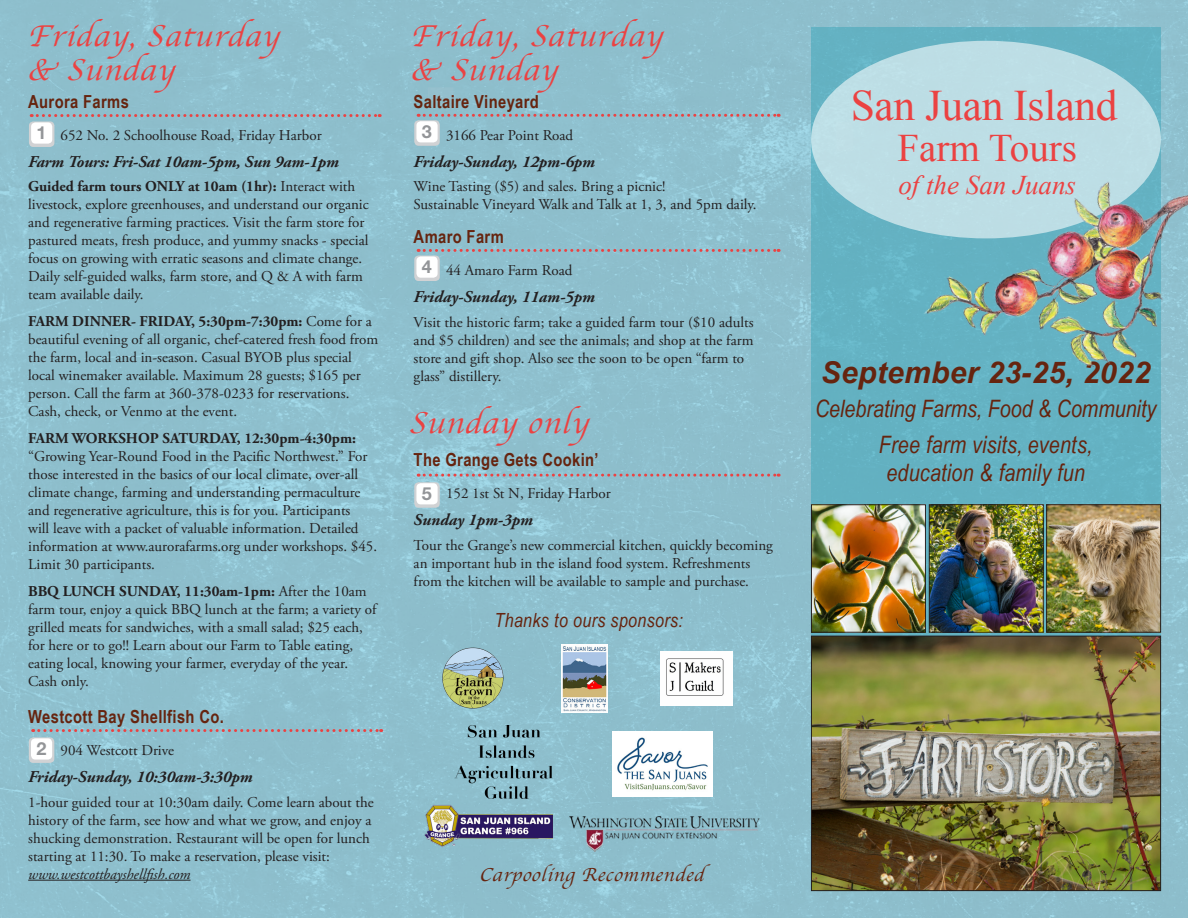
<style>
.page{position:relative;width:1188px;height:918px;background:#fff}
.page>*{position:absolute;margin:0;border:0;box-sizing:border-box;transform-origin:0 0}
.Bullet_Points{font:43.5px "Times New Roman";letter-spacing:-.01em;color:#eb4242}
.Bullet_Points-2{font:39px "Times New Roman";color:#eb4242}
.Bullet_Points-3{font:italic 31.5px/34.5px "Apple Chancery";letter-spacing:.04em;color:#eb4242}
.Bullet_Points-4{font:italic 700 30px "Arial";letter-spacing:.01em;color:#66240f}
.Bullet_Points-5{font:italic 27px "Times New Roman";color:#eb4242}
.Bullet_Points-6{font:italic 24px "Arial Narrow";letter-spacing:.01em;color:#66240f}
.Bullet_Points-7{font:italic 19.5px "Arial Narrow";letter-spacing:.02em;color:#66240f}
.Bullet_Points-8{font:italic 19.5px "Apple Chancery";color:#66240f}
.Bullet_Points-9{font:700 18px "Arial Narrow";letter-spacing:.02em;color:#66240f}
.t1{font:700 18px "Helvetica Neue";color:#939598}
.Bullet_Points-10{font:italic 700 16.5px "Adobe Garamond Pro";color:#231f20}
.Bullet_Points-11{font:15px/18px "Adobe Garamond Pro";color:#231f20}
.s1{font-weight:700}
.s2{font-style:italic}
</style>
<div class="page">
<img style="left:0;top:0;width:1188px;height:918px">
<div style="left:811px;top:27px;width:350px;height:864px;background:#64b1c2"></div>
<div style="left:811px;top:41px;width:350px;height:197px;background:#bddee5;border-radius:50%"></div>
<img style="left:901px;top:101px;width:287px;height:297px">
<img style="left:813px;top:638px;width:346px;height:251px">
<div style="left:811px;top:636px;width:350px;height:255px;border:1px solid #231f20"></div>
<img style="left:931px;top:506px;width:111px;height:125px">
<div style="left:929px;top:504px;width:115px;height:129px;border:1px solid #231f20"></div>
<img style="left:1048px;top:506px;width:111px;height:125px">
<div style="left:1046px;top:504px;width:115px;height:129px;border:1px solid #231f20"></div>
<img style="left:813px;top:506px;width:111px;height:125px">
<div style="left:811px;top:504px;width:115px;height:129px;border:1px solid #231f20"></div>
<img style="left:570px;top:816px;width:190px;height:35px">
<img style="left:440px;top:648px;width:65px;height:62px">
<img style="left:562px;top:645px;width:46px;height:68px">
<img style="left:455px;top:725px;width:97px;height:74px">
<img style="left:613px;top:731px;width:100px;height:66px">
<img style="left:661px;top:652px;width:72px;height:54px">
<img style="left:422px;top:803px;width:130px;height:45px">
<svg style="left:31px;top:114px;width:349px;height:3px"></svg>
<div style="left:29px;top:121px;width:25px;height:26px;background:#d1d2d4;border-radius:4px"></div>
<div style="left:31px;top:122px;width:21px;height:22px;background:#fff;border-radius:4px"></div>
<hr style="left:28px;top:880px;width:163px;height:1px;background:#231f20">
<svg style="left:33px;top:729px;width:349px;height:3px"></svg>
<div style="left:29px;top:737px;width:25px;height:26px;background:#d1d2d4;border-radius:4px"></div>
<div style="left:31px;top:738px;width:21px;height:22px;background:#fff;border-radius:4px"></div>
<svg style="left:418px;top:114px;width:361px;height:3px"></svg>
<div style="left:414px;top:120px;width:26px;height:26px;background:#d1d2d4;border-radius:4px"></div>
<div style="left:416px;top:121px;width:22px;height:21px;background:#fff;border-radius:4px"></div>
<svg style="left:418px;top:249px;width:361px;height:3px"></svg>
<div style="left:414px;top:256px;width:26px;height:25px;background:#d1d2d4;border-radius:4px"></div>
<div style="left:416px;top:257px;width:22px;height:21px;background:#fff;border-radius:4px"></div>
<svg style="left:418px;top:474px;width:361px;height:3px"></svg>
<div style="left:414px;top:482px;width:26px;height:26px;background:#d1d2d4;border-radius:4px"></div>
<div style="left:416px;top:483px;width:22px;height:21px;background:#fff;border-radius:4px"></div>
<p class="Bullet_Points-3" style="left:27px;top:18px;width:253px">Friday, Saturday &amp; Sunday</p>
<p class="Bullet_Points-9" style="left:28px;top:88px;width:102px">Aurora Farms</p>
<p class="Bullet_Points-11" style="left:61px;top:127px;width:263px">652 No. 2 Schoolhouse Road, Friday Harbor</p>
<p class="Bullet_Points-10" style="left:28px;top:152px;width:312px">Farm Tours: Fri-Sat 10am-5pm, Sun 9am-1pm</p>
<p class="Bullet_Points-11" style="left:28px;top:178px;width:342px"><span class="s1">Guided farm tours ONLY at 10am (1hr):</span> Interact with livestock, explore greenhouses, and understand our organic and regenerative farming practices. Visit the farm store for pastured meats, fresh produce, and yummy snacks - special focus on growing with erratic seasons and climate change.<br>Daily self-guided walks, farm store, and Q &amp; A with farm team available daily.</p>
<p class="Bullet_Points-11" style="left:28px;top:313px;width:351px"><span class="s1">FARM DINNER- FRIDAY, 5:30pm-7:30pm:</span> Come for a beautiful evening of all organic, chef-catered fresh food from the farm, local and in-season. Casual BYOB plus special local winemaker available. Maximum 28 guests; $165 per person. Call the farm at 360-378-0233 for reservations.<br>Cash, check, or Venmo at the event.</p>
<p class="Bullet_Points-11" style="left:28px;top:430px;width:351px"><span class="s1">FARM WORKSHOP SATURDAY, 12:30pm-4:30pm: </span>“Growing Year-Round Food in the Pacific Northwest.” For those interested in the basics of our local climate, over-all climate change, farming and understanding permaculture and regenerative agriculture, this is for you. Participants<br>will leave with a packet of valuable information. Detailed information at www.aurorafarms.org under workshops. $45.<br>Limit 30 participants.</p>
<p class="Bullet_Points-11" style="left:28px;top:583px;width:350px"><span class="s1">BBQ LUNCH SUNDAY, 11:30am-1pm:</span> After the 10am farm tour, enjoy a quick BBQ lunch at the farm; a variety of grilled meats for sandwiches, with a small salad; $25 each, for here or to go!! Learn about our Farm to Table eating, eating local, knowing your farmer, everyday of the year.<br>Cash only.</p>
<p class="t1" style="left:37px;top:121px;width:12px">1</p>
<p class="Bullet_Points-9" style="left:28px;top:703px;width:197px">Westcott Bay Shellfish Co.</p>
<p class="Bullet_Points-11" style="left:61px;top:742px;width:115px">904 Westcott Drive</p>
<p class="Bullet_Points-10" style="left:28px;top:767px;width:226px">Friday-Sunday, 10:30am-3:30pm</p>
<p class="Bullet_Points-11" style="left:28px;top:793px;width:347px">1-hour guided tour at 10:30am daily. Come learn about the history of the farm, see how and what we grow, and enjoy a shucking demonstration. Restaurant will be open for lunch starting at 11:30. To make a reservation, please visit: <span class="s2">www.westcottbayshellfish.com</span></p>
<p class="t1" style="left:37px;top:737px;width:12px">2</p>
<p class="Bullet_Points-3" style="left:410px;top:18px;width:253px">Friday, Saturday &amp; Sunday</p>
<p class="Bullet_Points-9" style="left:414px;top:88px;width:127px">Saltaire Vineyard</p>
<p class="Bullet_Points-11" style="left:446px;top:127px;width:129px">3166 Pear Point Road</p>
<p class="Bullet_Points-10" style="left:414px;top:152px;width:183px">Friday-Sunday, 12pm-6pm</p>
<p class="Bullet_Points-11" style="left:414px;top:178px;width:253px">Wine Tasting ($5) and sales. Bring a picnic!</p>
<p class="Bullet_Points-11" style="left:414px;top:196px;width:345px">Sustainable Vineyard Walk and Talk at 1, 3, and 5pm daily.</p>
<p class="t1" style="left:422px;top:120px;width:12px">3</p>
<p class="Bullet_Points-9" style="left:414px;top:223px;width:92px">Amaro Farm</p>
<p class="Bullet_Points-11" style="left:446px;top:262px;width:128px">44 Amaro Farm Road</p>
<p class="Bullet_Points-10" style="left:414px;top:287px;width:183px">Friday-Sunday, 11am-5pm</p>
<p class="Bullet_Points-11" style="left:414px;top:313px;width:341px">Visit the historic farm; take a guided farm tour ($10 adults and $5 children) and see the animals; and shop at the farm store and gift shop. Also see the soon to be open “farm to glass” distillery.</p>
<p class="t1" style="left:422px;top:256px;width:12px">4</p>
<p class="Bullet_Points-3" style="left:408px;top:406px;width:181px">Sunday only</p>
<p class="Bullet_Points-9" style="left:414px;top:446px;width:187px">The Grange Gets Cookin’</p>
<p class="Bullet_Points-11" style="left:446px;top:485px;width:166px">152 1st St N, Friday Harbor</p>
<p class="Bullet_Points-10" style="left:414px;top:510px;width:121px">Sunday 1pm-3pm</p>
<p class="Bullet_Points-11" style="left:414px;top:537px;width:361px">Tour the Grange’s new commercial kitchen, quickly becoming an important hub in the island food system. Refreshments from the kitchen will be available to sample and purchase.</p>
<p class="t1" style="left:422px;top:482px;width:12px">5</p>
<p class="Bullet_Points-7" style="left:495px;top:607px;width:190px">Thanks to ours sponsors:</p>
<p class="Bullet_Points-8" style="left:479px;top:859px;width:226px">Carpooling Recommended</p>
<p class="Bullet_Points" style="left:851px;top:76px;width:268px">San Juan Island</p>
<p class="Bullet_Points-2" style="left:897px;top:122px;width:181px">Farm Tours</p>
<p class="Bullet_Points-5" style="left:898px;top:166px;width:179px">of the San Juans</p>
<p class="Bullet_Points-4" style="left:821px;top:353px;width:331px">September 23-25, 2022</p>
<p class="Bullet_Points-6" style="left:815px;top:392px;width:343px">Celebrating Farms, Food &amp; Community</p>
<p class="Bullet_Points-6" style="left:879px;top:428px;width:215px">Free farm visits, events,</p>
<p class="Bullet_Points-6" style="left:886px;top:456px;width:200px">education &amp; family fun</p>
</div>
